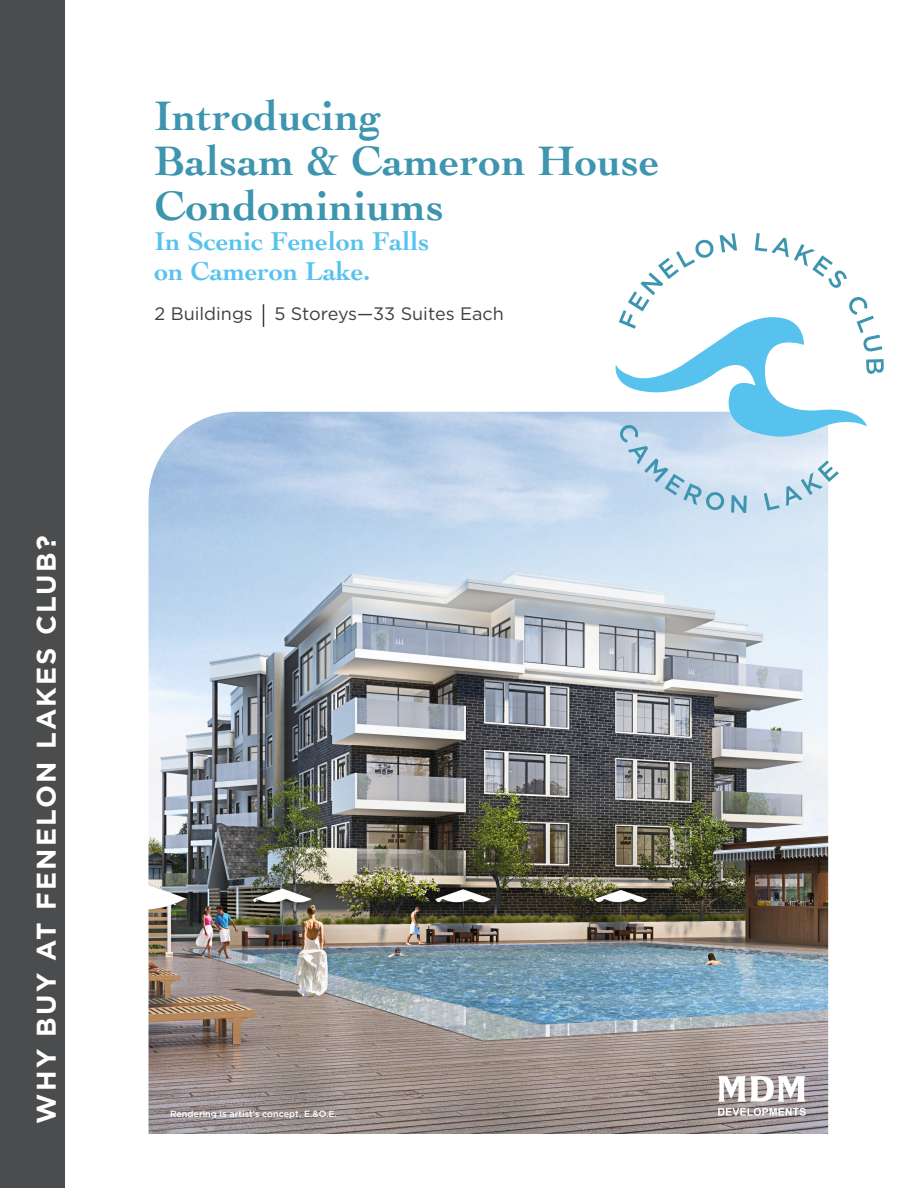
<style>
.page{position:relative;width:918px;height:1188px;background:#fff}
.page>*{position:absolute;margin:0;border:0;box-sizing:border-box;transform-origin:0 0}
.t1{font:700 43.2px/45px "Cochin";letter-spacing:.01em;color:#3d95af}
.t2{font:700 27px/30px "Cochin";color:#57c2ee}
.t3{font:700 27px "Gotham";letter-spacing:.08em;color:#fff}
.t4{font:18px "Gotham";color:#3e3e3f}
.t5{font:500 9px "Gotham";color:#fff}
</style>
<div class="page">
<img style="left:148px;top:412px;width:680px;height:722px">
<svg style="left:612px;top:233px;width:272px;height:280px"></svg>
<svg style="left:718px;top:1108px;width:88px;height:8px"></svg>
<svg style="left:718px;top:1076px;width:87px;height:26px"></svg>
<svg style="left:263px;top:304px;width:1px;height:23px"></svg>
<div style="left:0;top:0;width:65px;height:1188px;background:#4b4c4d"></div>
<p class="t3" style="left:31px;top:1124px;width:589px;rotate:-90deg">WHY BUY AT FENELON LAKES CLUB?</p>
<p class="t1" style="left:154px;top:91px;width:507px">Introducing<br>Balsam &amp; Cameron House<br>Condominiums</p>
<p class="t2" style="left:154px;top:225px;width:277px">In Scenic Fenelon Falls on Cameron Lake.</p>
<p class="t4" style="left:154px;top:302px;width:100px">2 Buildings</p>
<p class="t4" style="left:274px;top:302px;width:231px">5 Storeys—33 Suites Each</p>
<p class="t5" style="left:170px;top:1108px;width:168px">Rendering is artist’s concept. E.&amp;O.E.</p>
</div>
